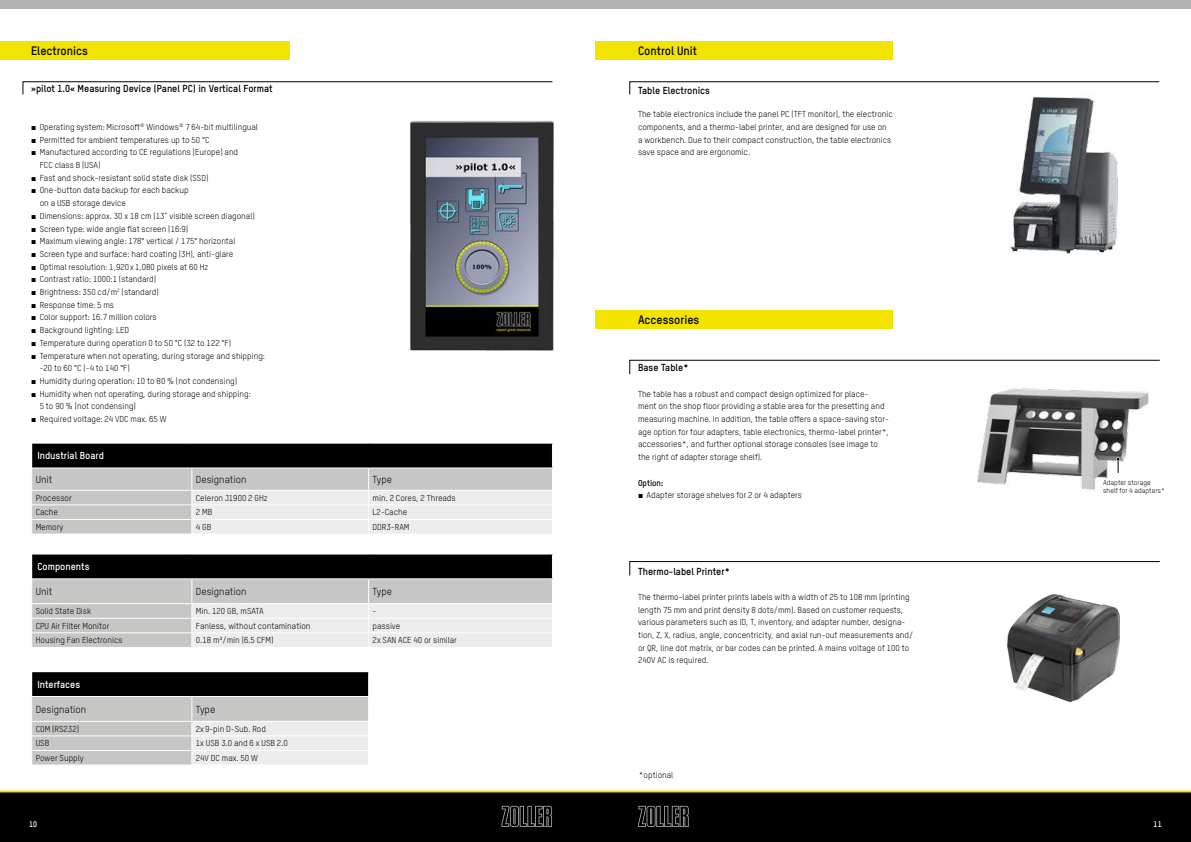
<style>
.page{position:relative;width:1191px;height:842px;background:#fff}
.page>*{position:absolute;margin:0;border:0;box-sizing:border-box;transform-origin:0 0}
.t1{font:700 12px "TSTARPRO";color:#000}
.t2{font:700 10px "TSTARPRO";color:#000}
.t3{font:10px "TSTARPRO";color:#000}
.t4{font:700 10px "TSTARPRO";color:#fff}
.t5{font:8.5px/12.7px "TSTARPRO";color:#000}
.t6{font:700 8.5px "TSTARPRO";color:#000}
.t7{font:700 8px "TSTARPRO";color:#fff}
.t8{font:7px/8.4px "TSTARPRO";color:#000}
.s1{font-family:"Arial"}
</style>
<div class="page">
<div style="left:0;top:792px;width:1191px;height:50px;background:#000"></div>
<div style="left:0;top:0;width:1191px;height:9px;background:#b2b2b1"></div>
<hr style="left:0;top:790px;width:1191px;height:2px;background:#f2e400">
<svg style="left:501px;top:806px;width:51px;height:21px"></svg>
<svg style="left:638px;top:806px;width:50px;height:21px"></svg>
<div style="left:0;top:41px;width:289px;height:18px;background:#f2e400"></div>
<svg style="left:22px;top:81px;width:531px;height:14px"></svg>
<img style="left:410px;top:120px;width:144px;height:231px">
<svg style="left:32px;top:444px;width:521px;height:89px;background:#a0a0a0"></svg>
<svg style="left:32px;top:554px;width:521px;height:93px;background:#a2a2a1"></svg>
<svg style="left:32px;top:672px;width:337px;height:93px;background:#9e9e9d"></svg>
<hr style="left:31px;top:696px;width:161px;height:1px;background:#fff">
<hr style="left:192px;top:696px;width:177px;height:1px;background:#fff">
<div style="left:595px;top:41px;width:298px;height:18px;background:#f2e400"></div>
<img style="left:1009px;top:97px;width:109px;height:157px">
<svg style="left:629px;top:81px;width:530px;height:14px"></svg>
<div style="left:595px;top:310px;width:298px;height:19px;background:#f2e400"></div>
<svg style="left:629px;top:360px;width:531px;height:15px"></svg>
<img style="left:977px;top:388px;width:172px;height:102px">
<svg style="left:629px;top:561px;width:531px;height:15px"></svg>
<img style="left:1007px;top:594px;width:113px;height:108px">
<svg style="left:1116px;top:457px;width:4px;height:16px"></svg>
<h1 class="t1" style="left:31px;top:45px;width:58px">Electronics</h1>
<p class="t2" style="left:31px;top:84px;width:243px">»pilot 1.0« Measuring Device (Panel PC) in Vertical Format</p>
<p class="t5" style="left:31px;top:121px;width:228px"><span class="s1">■</span> Operating system: Microsoft<sup>®</sup> Windows<sup>®</sup> 7 64-bit multilingual</p>
<p class="t5" style="left:31px;top:134px;width:180px"><span class="s1">■</span> Permitted for ambient temperatures up to 50 °C</p>
<p class="t5" style="left:40px;top:147px;width:200px;text-indent:-8px"><span class="s1">■</span> Manufactured according to CE regulations (Europe) and<br>FCC class B (USA)</p>
<p class="t5" style="left:31px;top:172px;width:179px"><span class="s1">■</span> Fast and shock-resistant solid state disk (SSD)</p>
<p class="t5" style="left:40px;top:185px;width:150px;text-indent:-8px"><span class="s1">■</span> One-button data backup for each backup on a USB storage device</p>
<p class="t5" style="left:31px;top:210px;width:225px"><span class="s1">■</span> Dimensions: approx. 30 x 18 cm (13” visible screen diagonal)</p>
<p class="t5" style="left:31px;top:223px;width:159px"><span class="s1">■</span> Screen type: wide angle flat screen (16:9)</p>
<p class="t5" style="left:31px;top:235px;width:206px"><span class="s1">■</span> Maximum viewing angle: 178° vertical / 175° horizontal</p>
<p class="t5" style="left:31px;top:248px;width:204px"><span class="s1">■</span> Screen type and surface: hard coating (3H), anti-glare</p>
<p class="t5" style="left:31px;top:261px;width:179px"><span class="s1">■</span> Optimal resolution: 1,920 x 1,080 pixels at 60 Hz</p>
<p class="t5" style="left:31px;top:274px;width:126px"><span class="s1">■</span> Contrast ratio: 1000:1 (standard)</p>
<p class="t5" style="left:31px;top:286px;width:129px"><span class="s1">■</span> Brightness: 350 cd/m<sup>2</sup> (standard)</p>
<p class="t5" style="left:31px;top:299px;width:84px"><span class="s1">■</span> Response time: 5 ms</p>
<p class="t5" style="left:31px;top:312px;width:127px"><span class="s1">■</span> Color support: 16.7 million colors</p>
<p class="t5" style="left:31px;top:324px;width:99px"><span class="s1">■</span> Background lighting: LED</p>
<p class="t5" style="left:31px;top:337px;width:201px"><span class="s1">■</span> Temperature during operation 0 to 50 °C (32 to 122 °F)</p>
<p class="t5" style="left:40px;top:350px;width:227px;text-indent:-8px"><span class="s1">■</span> Temperature when not operating, during storage and shipping: -20 to 60 °C (-4 to 140 °F)</p>
<p class="t5" style="left:31px;top:375px;width:207px"><span class="s1">■</span> Humidity during operation: 10 to 80 % (not condensing)</p>
<p class="t5" style="left:40px;top:388px;width:213px;text-indent:-8px"><span class="s1">■</span> Humidity when not operating, during storage and shipping:<br>5 to 90 % (not condensing)</p>
<p class="t5" style="left:31px;top:413px;width:137px"><span class="s1">■</span> Required voltage: 24 VDC max. 65 W</p>
<p class="t4" style="left:37px;top:452px;width:68px">Industrial Board</p>
<p class="t3" style="left:36px;top:475px;width:18px">Unit</p>
<p class="t3" style="left:196px;top:475px;width:52px">Designation</p>
<p class="t3" style="left:373px;top:475px;width:21px">Type</p>
<p class="t5" style="left:36px;top:492px;width:38px">Processor</p>
<p class="t5" style="left:196px;top:492px;width:73px">Celeron J1900 2 GHz</p>
<p class="t5" style="left:373px;top:492px;width:85px">min. 2 Cores, 2 Threads</p>
<p class="t5" style="left:36px;top:507px;width:24px">Cache</p>
<p class="t5" style="left:196px;top:507px;width:18px">2 MB</p>
<p class="t5" style="left:373px;top:507px;width:36px">L2-Cache</p>
<p class="t5" style="left:36px;top:521px;width:29px">Memory</p>
<p class="t5" style="left:196px;top:521px;width:17px">4 GB</p>
<p class="t5" style="left:373px;top:521px;width:38px">DDR3-RAM</p>
<p class="t4" style="left:37px;top:562px;width:54px">Components</p>
<p class="t3" style="left:36px;top:587px;width:18px">Unit</p>
<p class="t3" style="left:196px;top:587px;width:52px">Designation</p>
<p class="t3" style="left:373px;top:587px;width:21px">Type</p>
<p class="t5" style="left:36px;top:605px;width:57px">Solid State Disk</p>
<p class="t5" style="left:196px;top:605px;width:69px">Min. 120 GB, mSATA</p>
<p class="t5" style="left:373px;top:605px;width:5px">-</p>
<p class="t5" style="left:36px;top:620px;width:75px">CPU Air Filter Monitor</p>
<p class="t5" style="left:196px;top:620px;width:116px">Fanless, without contamination</p>
<p class="t5" style="left:373px;top:620px;width:29px">passive</p>
<p class="t5" style="left:36px;top:635px;width:88px">Housing Fan Electronics</p>
<p class="t5" style="left:196px;top:635px;width:79px">0.18 m³/min (6.5 CFM)</p>
<p class="t5" style="left:373px;top:635px;width:86px">2x SAN ACE 40 or similar</p>
<p class="t4" style="left:37px;top:680px;width:44px">Interfaces</p>
<p class="t3" style="left:36px;top:705px;width:52px">Designation</p>
<p class="t3" style="left:196px;top:705px;width:21px">Type</p>
<p class="t5" style="left:36px;top:723px;width:45px">COM (RS232)</p>
<p class="t5" style="left:196px;top:723px;width:72px">2x 9-pin D-Sub. Rod</p>
<p class="t5" style="left:36px;top:738px;width:15px">USB</p>
<p class="t5" style="left:196px;top:738px;width:93px">1x USB 3.0 and 6 x USB 2.0</p>
<p class="t5" style="left:36px;top:752px;width:50px">Power Supply</p>
<p class="t5" style="left:196px;top:752px;width:63px">24V DC max. 50 W</p>
<h1 class="t1" style="left:638px;top:45px;width:61px">Control Unit</h1>
<p class="t2" style="left:638px;top:86px;width:74px">Table Electronics</p>
<p class="t5" style="left:638px;top:108px;width:256px">The table electronics include the panel PC (TFT monitor), the electronic components, and a thermo-label printer, and are designed for use on a workbench. Due to their compact construction, the table electronics save space and are ergonomic.</p>
<h1 class="t1" style="left:638px;top:315px;width:63px">Accessories</h1>
<p class="t2" style="left:638px;top:363px;width:53px">Base Table*</p>
<p class="t5" style="left:638px;top:388px;width:252px">The table has a robust and compact design optimized for place&shy;ment on the shop floor providing a stable area for the presetting and measuring machine. In addition, the table offers a space-saving stor&shy;age option for four adapters, table electronics, thermo-label printer*, accessories*, and further optional storage consoles (see image to the right of adapter storage shelf).</p>
<p class="t6" style="left:638px;top:479px;width:27px">Option:</p>
<p class="t5" style="left:638px;top:489px;width:166px"><span class="s1">■</span> Adapter storage shelves for 2 or 4 adapters</p>
<p class="t2" style="left:638px;top:567px;width:94px">Thermo-label Printer*</p>
<p class="t5" style="left:638px;top:591px;width:277px">The thermo-label printer prints labels with a width of 25 to 108 mm (printing length 75 mm and print density 8 dots/mm). Based on customer requests, various parameters such as ID, T, inventory, and adapter number, designa&shy;tion, Z, X, radius, angle, concentricity, and axial run-out measurements and/ or QR, line dot matrix, or bar codes can be printed. A mains voltage of 100 to 240V AC is required.</p>
<p class="t5" style="left:639px;top:769px;width:36px">*optional</p>
<p class="t8" style="left:1103px;top:478px;width:63px">Adapter storage shelf for 4 adapters*</p>
<p class="t7" style="left:29px;top:821px;width:10px">10</p>
<p class="t7" style="left:1153px;top:821px;width:10px">11</p>
</div>
